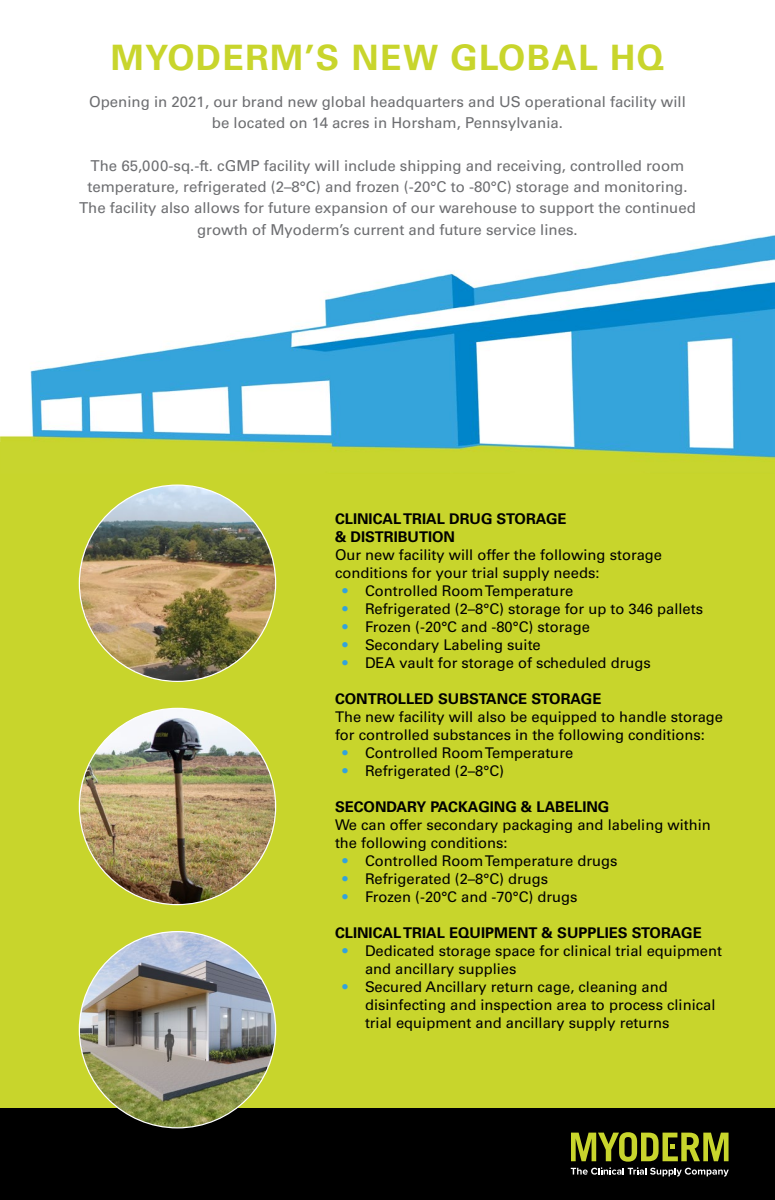
<style>
.page{position:relative;width:775px;height:1200px;background:#fff}
.page>*{position:absolute;margin:0;border:0;box-sizing:border-box;transform-origin:0 0}
.t1{font:700 35px "Univers LT Std";letter-spacing:.04em;color:#c8d52c}
.t2{font:15px/21.2px "Univers LT Std";color:#6d6e71;text-align:center}
.t3{font:14.75px/18px "Univers LT Std";color:#000}
.t4{font:700 14.75px/18px "Univers LT Std";color:#000}
.s1{color:#33a3dc}
</style>
<div class="page">
<div style="left:0;top:442px;width:775px;height:720px;background:#c8d52c"></div>
<div style="left:0;top:1109px;width:775px;height:91px;background:#000"></div>
<svg style="left:571px;top:1132px;width:158px;height:45px"></svg>
<img style="left:79px;top:708px;width:196px;height:197px">
<img style="left:79px;top:932px;width:197px;height:196px;border-radius:98px">
<img style="left:79px;top:485px;width:197px;height:196px;border-radius:98px">
<img style="left:0;top:235px;width:775px;height:224px">
<h1 class="t1" style="left:111px;top:38px;width:555px">MYODERM’S NEW GLOBAL HQ</h1>
<p class="t2" style="left:89px;top:91px;width:598px">Opening in 2021, our brand new global headquarters and US operational facility will be located on 14 acres in Horsham, Pennsylvania.</p>
<p class="t2" style="left:79px;top:155px;width:618px">The 65,000-sq.-ft. cGMP facility will include shipping and receiving, controlled room temperature, refrigerated (2–8°C) and frozen (-20°C to -80°C) storage and monitoring.<br>The facility also allows for future expansion of our warehouse to support the continued growth of Myoderm’s current and future service lines.</p>
<p class="t4" style="left:335px;top:510px;width:233px">CLINICAL TRIAL DRUG STORAGE &amp; DISTRIBUTION</p>
<p class="t3" style="left:335px;top:546px;width:329px">Our new facility will offer the following storage conditions for your trial supply needs:</p>
<p class="t3" style="left:343px;top:582px;width:232px"><span class="s1">•</span> Controlled Room Temperature</p>
<p class="t3" style="left:343px;top:600px;width:362px"><span class="s1">•</span> Refrigerated (2–8°C) storage for up to 346 pallets</p>
<p class="t3" style="left:343px;top:618px;width:249px"><span class="s1">•</span> Frozen (-20°C and -80°C) storage</p>
<p class="t3" style="left:343px;top:636px;width:200px"><span class="s1">•</span> Secondary Labeling suite</p>
<p class="t3" style="left:343px;top:654px;width:310px"><span class="s1">•</span> DEA vault for storage of scheduled drugs</p>
<p class="t4" style="left:335px;top:690px;width:268px">CONTROLLED SUBSTANCE STORAGE</p>
<p class="t3" style="left:335px;top:708px;width:390px">The new facility will also be equipped to handle storage for controlled substances in the following conditions:</p>
<p class="t3" style="left:343px;top:744px;width:232px"><span class="s1">•</span> Controlled Room Temperature</p>
<p class="t3" style="left:343px;top:762px;width:163px"><span class="s1">•</span> Refrigerated (2–8°C)</p>
<p class="t4" style="left:335px;top:798px;width:276px">SECONDARY PACKAGING &amp; LABELING</p>
<p class="t3" style="left:335px;top:816px;width:377px">We can offer secondary packaging and labeling within the following conditions:</p>
<p class="t3" style="left:343px;top:852px;width:276px"><span class="s1">•</span> Controlled Room Temperature drugs</p>
<p class="t3" style="left:343px;top:870px;width:207px"><span class="s1">•</span> Refrigerated (2–8°C) drugs</p>
<p class="t3" style="left:343px;top:888px;width:237px"><span class="s1">•</span> Frozen (-20°C and -70°C) drugs</p>
<p class="t4" style="left:335px;top:924px;width:368px">CLINICAL TRIAL EQUIPMENT &amp; SUPPLIES STORAGE</p>
<p class="t3" style="left:365px;top:942px;width:359px;text-indent:-23px"><span class="s1">•</span> Dedicated storage space for clinical trial equipment and ancillary supplies</p>
<p class="t3" style="left:365px;top:978px;width:352px;text-indent:-22px"><span class="s1">•</span> Secured Ancillary return cage, cleaning and disinfecting and inspection area to process clinical trial equipment and ancillary supply returns</p>
</div>
